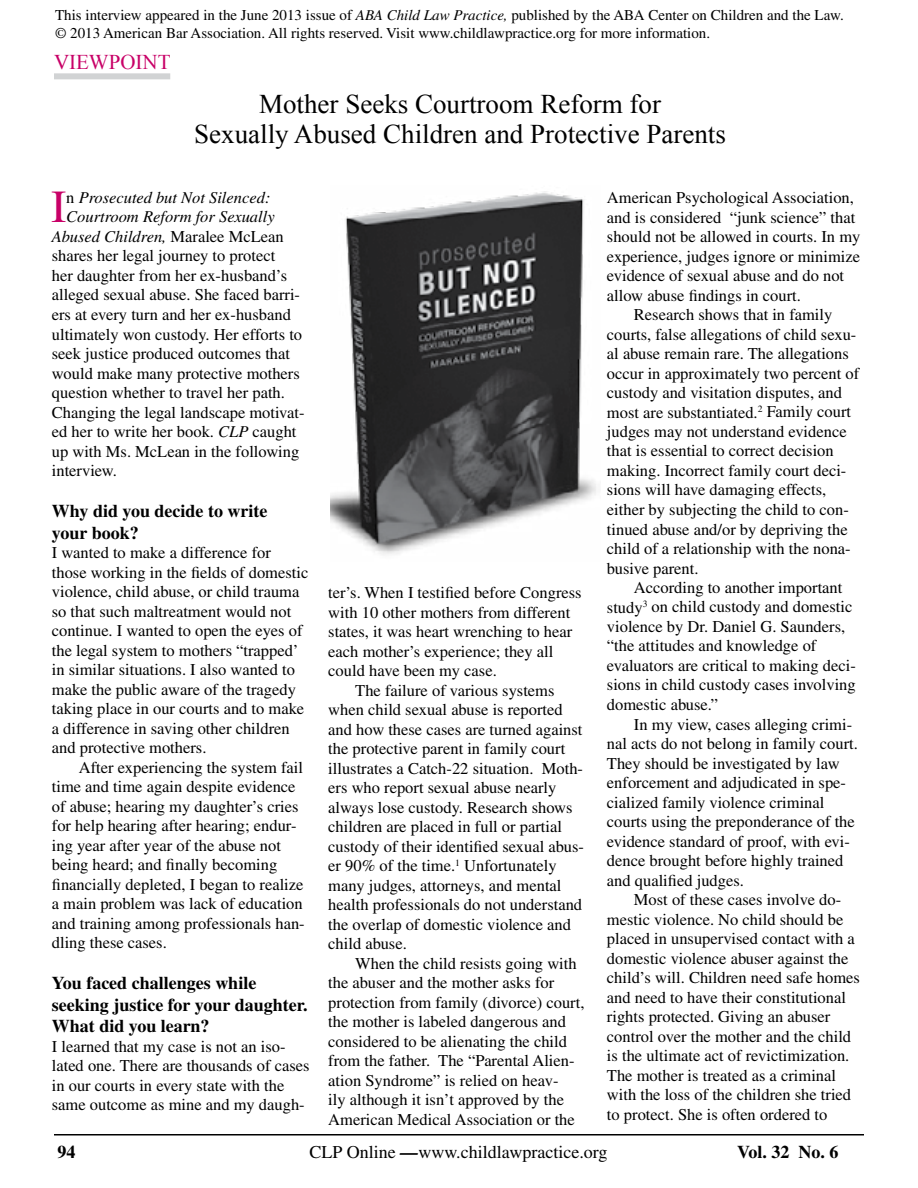
<style>
.page{position:relative;width:918px;height:1188px;background:#fff}
.page>*{position:absolute;margin:0;border:0;box-sizing:border-box;transform-origin:0 0}
.t1{font:45.9px "Times";color:#c80067}
.t2{font:27px/30px "Times New Roman";color:#000;text-align:center}
.t3{font:21px "Times New Roman";color:#c80067}
.t4{font:700 18px/21.6px "Times";color:#000}
.t5{font:18px "Times";color:#000}
.t6{font:16.5px/19.5px "Times";color:#000}
.t7{font:italic 16.5px "Times";color:#000}
.t8{font:15px/18px "Times";color:#000}
.s1{font-style:italic}
.s2{font-style:normal}
.s3{font-weight:700;font-style:italic}
</style>
<div class="page">
<hr style="left:54px;top:1134px;width:810px;height:2px;background:#000">
<div style="left:54px;top:73px;width:116px;height:6px;background:#d1d3d4"></div>
<img style="left:330px;top:191px;width:266px;height:364px">
<p class="t8" style="left:55px;top:6px;width:790px">This interview appeared in the June 2013 issue of <span class="s1">ABA Child Law Practice,</span> published by the ABA Center on Children and the Law. © 2013 American Bar Association. All rights reserved. Visit www.childlawpractice.org for more information.</p>
<p class="t3" style="left:54px;top:47px;width:118px">Viewpoint</p>
<h2 class="t2" style="left:194px;top:88px;width:533px">Mother Seeks Courtroom Reform for<br>Sexually Abused Children and Protective Parents</h2>
<h1 class="t1" style="left:51px;top:181px;width:17px">I</h1>
<p class="t7" style="left:66px;top:188px;width:206px"><span class="s2">n</span> Prosecuted but Not Silenced:</p>
<p class="t7" style="left:66px;top:208px;width:210px">Courtroom Reform for Sexually</p>
<p class="t7" style="left:52px;top:227px;width:233px">Abused Children, <span class="s2">Maralee McLean</span></p>
<p class="t6" style="left:52px;top:246px;width:225px">shares her legal journey to protect</p>
<p class="t6" style="left:52px;top:266px;width:237px">her daughter from her ex-husband’s</p>
<p class="t6" style="left:52px;top:285px;width:250px">alleged sexual abuse. She faced barri-</p>
<p class="t6" style="left:52px;top:305px;width:241px">ers at every turn and her ex-husband</p>
<p class="t6" style="left:52px;top:324px;width:252px">ultimately won custody. Her efforts to</p>
<p class="t6" style="left:52px;top:344px;width:240px">seek justice produced outcomes that</p>
<p class="t6" style="left:52px;top:363px;width:250px">would make many protective mothers</p>
<p class="t6" style="left:52px;top:383px;width:235px">question whether to travel her path.</p>
<p class="t6" style="left:52px;top:402px;width:254px">Changing the legal landscape motivat-</p>
<p class="t6" style="left:52px;top:422px;width:246px">ed her to write her book. <span class="s1">CLP</span> caught</p>
<p class="t6" style="left:52px;top:441px;width:249px">up with Ms. McLean in the following</p>
<p class="t6" style="left:52px;top:461px;width:66px">interview.</p>
<p class="t4" style="left:52px;top:500px;width:217px">Why did you decide to write your book?</p>
<p class="t6" style="left:52px;top:543px;width:258px">I wanted to make a difference for those working in the fields of domestic violence, child abuse, or child trauma so that such maltreatment would not continue. I wanted to open the eyes of the legal system to mothers “trapped’ in similar situations. I also wanted to make the public aware of the tragedy taking place in our courts and to make a difference in saving other children and protective mothers.</p>
<p class="t6" style="left:52px;top:757px;width:254px;text-indent:27px">After experiencing the system fail time and time again despite evidence of abuse; hearing my daughter’s cries for help hearing after hearing; endur&shy;ing year after year of the abuse not being heard; and finally becoming financially depleted, I began to realize a main problem was lack of education and training among professionals han&shy;dling these cases.</p>
<p class="t4" style="left:52px;top:972px;width:257px">You faced challenges while seeking justice for your daughter.<br>What did you learn?</p>
<p class="t6" style="left:52px;top:1037px;width:259px">I learned that my case is not an iso&shy;lated one. There are thousands of cases in our courts in every state with the same outcome as mine and my daugh-</p>
<p class="t6" style="left:328px;top:583px;width:255px">ter’s. When I testified before Congress</p>
<p class="t6" style="left:328px;top:602px;width:244px">with 10 other mothers from different</p>
<p class="t6" style="left:328px;top:622px;width:246px">states, it was heart wrenching to hear</p>
<p class="t6" style="left:328px;top:641px;width:226px">each mother’s experience; they all</p>
<p class="t6" style="left:328px;top:661px;width:170px">could have been my case.</p>
<p class="t6" style="left:355px;top:680px;width:201px">The failure of various systems</p>
<p class="t6" style="left:328px;top:700px;width:236px">when child sexual abuse is reported</p>
<p class="t6" style="left:328px;top:719px;width:256px">and how these cases are turned against</p>
<p class="t6" style="left:328px;top:739px;width:239px">the protective parent in family court</p>
<p class="t6" style="left:328px;top:758px;width:256px">illustrates a Catch-22 situation. Moth-</p>
<p class="t6" style="left:328px;top:778px;width:230px">ers who report sexual abuse nearly</p>
<p class="t6" style="left:328px;top:797px;width:246px">always lose custody. Research shows</p>
<p class="t6" style="left:328px;top:817px;width:235px">children are placed in full or partial</p>
<p class="t6" style="left:328px;top:836px;width:257px">custody of their identified sexual abus-</p>
<p class="t6" style="left:328px;top:856px;width:230px">er 90% of the time.<sup>1</sup> Unfortunately</p>
<p class="t6" style="left:328px;top:875px;width:235px">many judges, attorneys, and mental</p>
<p class="t6" style="left:328px;top:895px;width:255px">health professionals do not understand</p>
<p class="t6" style="left:328px;top:914px;width:244px">the overlap of domestic violence and</p>
<p class="t6" style="left:328px;top:934px;width:80px">child abuse.</p>
<p class="t6" style="left:355px;top:953px;width:223px">When the child resists going with</p>
<p class="t6" style="left:328px;top:973px;width:228px">the abuser and the mother asks for</p>
<p class="t6" style="left:328px;top:992px;width:258px">protection from family (divorce) court,</p>
<p class="t6" style="left:328px;top:1012px;width:239px">the mother is labeled dangerous and</p>
<p class="t6" style="left:328px;top:1031px;width:240px">considered to be alienating the child</p>
<p class="t6" style="left:328px;top:1051px;width:248px">from the father. The “Parental Alien-</p>
<p class="t6" style="left:328px;top:1070px;width:232px">ation Syndrome” is relied on heav-</p>
<p class="t6" style="left:328px;top:1090px;width:237px">ily although it isn’t approved by the</p>
<p class="t6" style="left:328px;top:1109px;width:248px">American Medical Association or the</p>
<p class="t6" style="left:607px;top:188px;width:249px">American Psychological Association,</p>
<p class="t6" style="left:607px;top:207px;width:250px">and is considered “junk science” that</p>
<p class="t6" style="left:607px;top:227px;width:255px">should not be allowed in courts. In my</p>
<p class="t6" style="left:607px;top:246px;width:255px">experience, judges ignore or minimize</p>
<p class="t6" style="left:607px;top:266px;width:239px">evidence of sexual abuse and do not</p>
<p class="t6" style="left:607px;top:285px;width:196px">allow abuse findings in court.</p>
<p class="t6" style="left:634px;top:305px;width:200px">Research shows that in family</p>
<p class="t6" style="left:607px;top:324px;width:251px">courts, false allegations of child sexu-</p>
<p class="t6" style="left:607px;top:344px;width:243px">al abuse remain rare. The allegations</p>
<p class="t6" style="left:607px;top:363px;width:254px">occur in approximately two percent of</p>
<p class="t6" style="left:607px;top:383px;width:237px">custody and visitation disputes, and</p>
<p class="t6" style="left:607px;top:402px;width:246px">most are substantiated.<sup>2</sup> Family court</p>
<p class="t6" style="left:607px;top:422px;width:241px">judges may not understand evidence</p>
<p class="t6" style="left:607px;top:441px;width:228px">that is essential to correct decision</p>
<p class="t6" style="left:607px;top:461px;width:241px">making. Incorrect family court deci-</p>
<p class="t6" style="left:607px;top:480px;width:221px">sions will have damaging effects,</p>
<p class="t6" style="left:607px;top:500px;width:243px">either by subjecting the child to con-</p>
<p class="t6" style="left:607px;top:519px;width:242px">tinued abuse and/or by depriving the</p>
<p class="t6" style="left:607px;top:539px;width:245px">child of a relationship with the nona-</p>
<p class="t6" style="left:607px;top:558px;width:93px">busive parent.</p>
<p class="t6" style="left:634px;top:578px;width:210px">According to another important</p>
<p class="t6" style="left:607px;top:597px;width:247px">study<sup>3</sup> on child custody and domestic</p>
<p class="t6" style="left:607px;top:617px;width:240px">violence by Dr. Daniel G. Saunders,</p>
<p class="t6" style="left:607px;top:636px;width:211px">“the attitudes and knowledge of</p>
<p class="t6" style="left:607px;top:656px;width:250px">evaluators are critical to making deci-</p>
<p class="t6" style="left:607px;top:675px;width:250px">sions in child custody cases involving</p>
<p class="t6" style="left:607px;top:695px;width:113px">domestic abuse.”</p>
<p class="t6" style="left:634px;top:714px;width:220px">In my view, cases alleging crimi-</p>
<p class="t6" style="left:607px;top:734px;width:252px">nal acts do not belong in family court.</p>
<p class="t6" style="left:607px;top:753px;width:234px">They should be investigated by law</p>
<p class="t6" style="left:607px;top:773px;width:241px">enforcement and adjudicated in spe-</p>
<p class="t6" style="left:607px;top:792px;width:219px">cialized family violence criminal</p>
<p class="t6" style="left:607px;top:812px;width:249px">courts using the preponderance of the</p>
<p class="t6" style="left:607px;top:831px;width:244px">evidence standard of proof, with evi-</p>
<p class="t6" style="left:607px;top:851px;width:238px">dence brought before highly trained</p>
<p class="t6" style="left:607px;top:870px;width:139px">and qualified judges.</p>
<p class="t6" style="left:634px;top:890px;width:209px">Most of these cases involve do-</p>
<p class="t6" style="left:607px;top:909px;width:238px">mestic violence. No child should be</p>
<p class="t6" style="left:607px;top:929px;width:249px">placed in unsupervised contact with a</p>
<p class="t6" style="left:607px;top:948px;width:243px">domestic violence abuser against the</p>
<p class="t6" style="left:607px;top:968px;width:254px">child’s will. Children need safe homes</p>
<p class="t6" style="left:607px;top:987px;width:241px">and need to have their constitutional</p>
<p class="t6" style="left:607px;top:1007px;width:225px">rights protected. Giving an abuser</p>
<p class="t6" style="left:607px;top:1026px;width:246px">control over the mother and the child</p>
<p class="t6" style="left:607px;top:1046px;width:244px">is the ultimate act of revictimization.</p>
<p class="t6" style="left:607px;top:1065px;width:231px">The mother is treated as a criminal</p>
<p class="t6" style="left:607px;top:1085px;width:246px">with the loss of the children she tried</p>
<p class="t6" style="left:607px;top:1104px;width:222px">to protect. She is often ordered to</p>
<p class="t4" style="left:57px;top:1141px;width:19px">94</p>
<p class="t5" style="left:309px;top:1142px;width:300px">CLP Online <span class="s3">—</span>www.childlawpractice.org</p>
<p class="t4" style="left:737px;top:1141px;width:103px">Vol. 32 No. 6</p>
</div>
